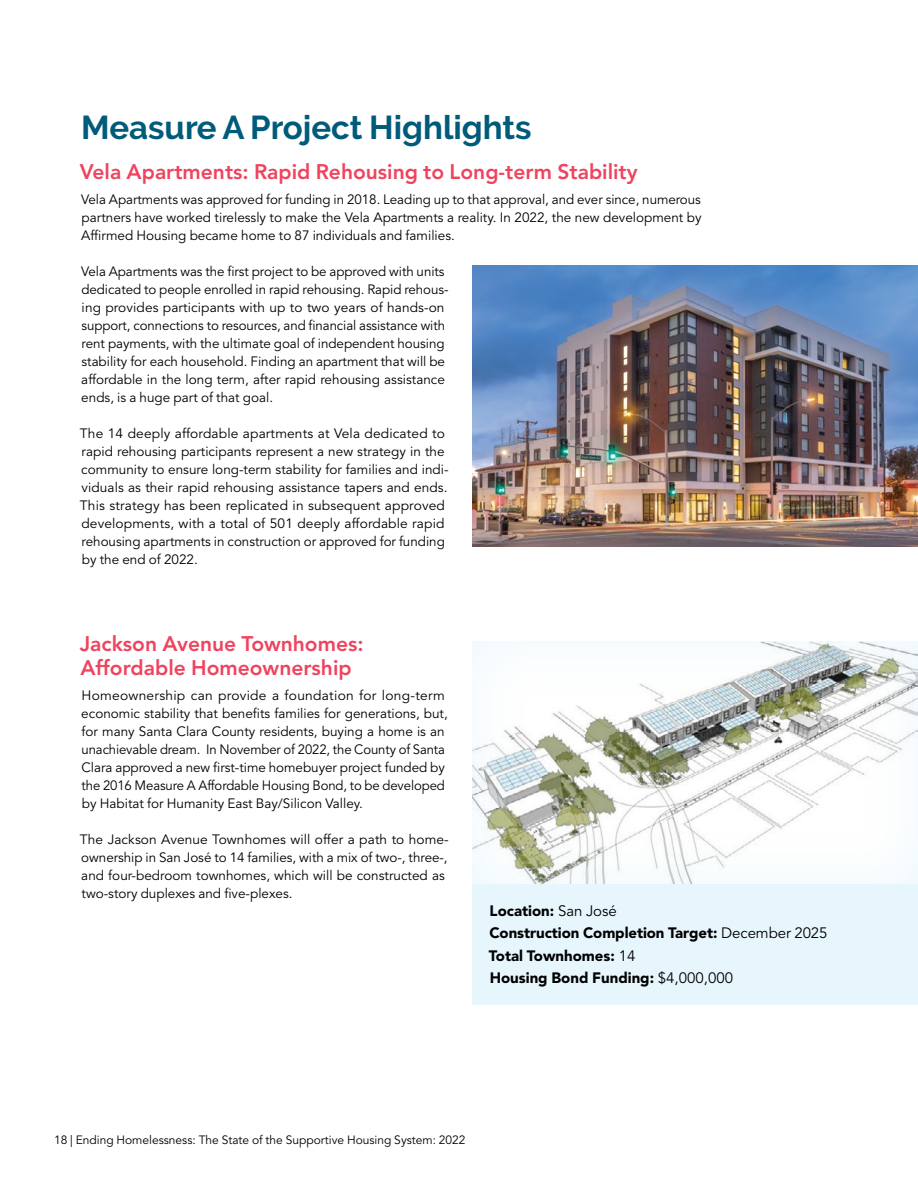
<style>
.page{position:relative;width:918px;height:1188px;background:#fff}
.page>*{position:absolute;margin:0;border:0;box-sizing:border-box;transform-origin:0 0}
.t1{font:700 33px "Raleway";color:#005b7a}
.t2{font:800 21px/24px "Avenir";color:#ef435e}
.t3{font:900 15px/22.5px "Avenir";color:#000}
.t4{font:13.5px/18px "Avenir";color:#000}
.t5{font:12px "Avenir";color:#000}
.s1{font-weight:400}
</style>
<div class="page">
<div style="left:472px;top:883px;width:446px;height:121px;background:#e7f6fd"></div>
<img style="left:472px;top:266px;width:446px;height:280px">
<div style="left:460px;top:632px;width:458px;height:252px;background:#e7f6fd;opacity:.75"></div>
<h1 class="t1" style="left:81px;top:109px;width:452px">Measure A Project Highlights</h1>
<h2 class="t2" style="left:80px;top:160px;width:559px">Vela Apartments: Rapid Rehousing to Long-term Stability</h2>
<p class="t4" style="left:81px;top:190px;width:622px;text-align:justify">Vela Apartments was approved for funding in 2018. Leading up to that approval, and ever since, numerous partners have worked tirelessly to make the Vela Apartments a reality. In 2022, the new development by Affirmed Housing became home to 87 individuals and families.</p>
<p class="t4" style="left:81px;top:262px;width:369px">Vela Apartments was the first project to be approved with units dedicated to people enrolled in rapid rehousing. Rapid rehous&shy;ing provides participants with up to two years of hands-on support, connections to resources, and financial assistance with rent payments, with the ultimate goal of independent housing stability for each household. Finding an apartment that will be affordable in the long term, after rapid rehousing assistance ends, is a huge part of that goal.</p>
<p class="t4" style="left:80px;top:424px;width:370px">The 14 deeply affordable apartments at Vela dedicated to rapid rehousing participants represent a new strategy in the community to ensure long-term stability for families and indi&shy;viduals as their rapid rehousing assistance tapers and ends.<br>This strategy has been replicated in subsequent approved developments, with a total of 501 deeply affordable rapid rehousing apartments in construction or approved for funding by the end of 2022.</p>
<h2 class="t2" style="left:80px;top:632px;width:285px">Jackson Avenue Townhomes:<br>Affordable Homeownership</h2>
<p class="t4" style="left:81px;top:687px;width:368px">Homeownership can provide a foundation for long-term economic stability that benefits families for generations, but, for many Santa Clara County residents, buying a home is an unachievable dream. In November of 2022, the County of Santa Clara approved a new first-time homebuyer project funded by the 2016 Measure A Affordable Housing Bond, to be developed by Habitat for Humanity East Bay/Silicon Valley.</p>
<p class="t4" style="left:80px;top:831px;width:370px">The Jackson Avenue Townhomes will offer a path to home&shy;ownership in San José to 14 families, with a mix of two-, three-, and four-bedroom townhomes, which will be constructed as two-story duplexes and five-plexes.</p>
<p class="t3" style="left:489px;top:899px;width:340px">Location: <span class="s1">San José<br></span>Construction Completion Target: <span class="s1">December 2025<br></span>Total Townhomes: <span class="s1">14<br></span>Housing Bond Funding: <span class="s1">$4,000,000</span></p>
<p class="t5" style="left:54px;top:1133px;width:413px">18 | Ending Homelessness: The State of the Supportive Housing System: 2022</p>
</div>
